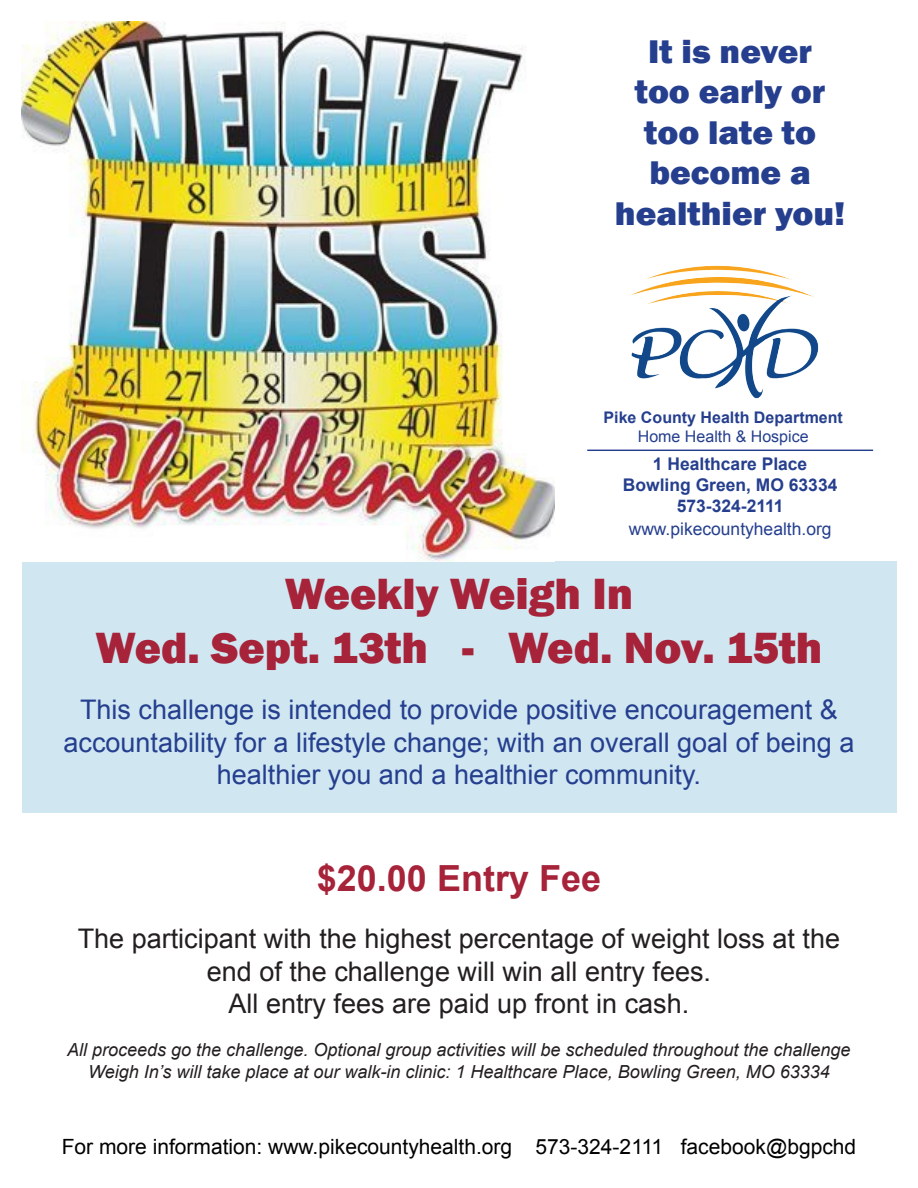
<style>
.page{position:relative;width:918px;height:1188px;background:#fff}
.page>*{position:absolute;margin:0;border:0;box-sizing:border-box;transform-origin:0 0}
.t1{font:800 45px "Franklin Gothic";color:#a62339}
.t2{font:700 36px "Arial";color:#a62339}
.t3{font:800 33.75px/40.5px "Franklin Gothic";color:#253f8e;text-align:center;scale:1.05 1}
.t4{font:27px/32.4px "Arial";color:#253f8e;text-align:center}
.t5{font:27px/32.4px "Arial";color:#231f20;text-align:center}
.t6{font:21px "Arial";color:#000}
.t7{font:italic 18px "Arial";color:#231f20}
.t8{font:700 17.4px/21px "Arial";color:#253f8e;text-align:center}
.t9{font:17.4px "Arial";color:#253f8e}
.t10{font:700 16.05px/19.2px "Arial";color:#253f8e;text-align:center}
.s1{font-weight:400}
</style>
<div class="page">
<div style="left:22px;top:561px;width:874px;height:251px;background:#d0e7f2"></div>
<img style="left:22px;top:22px;width:532px;height:539px">
<img style="left:631px;top:266px;width:187px;height:132px">
<hr style="left:587px;top:450px;width:286px;height:1px;background:#253f8e">
<p class="t3" style="left:615px;top:31px;width:221px">It is never<br>too early or too late to become a healthier you!</p>
<p class="t10" style="left:604px;top:408px;width:241px">Pike County Health Department<br><span class="s1">Home Health &amp; Hospice</span></p>
<p class="t8" style="left:623px;top:454px;width:216px">1 Healthcare Place<br>Bowling Green, MO 63334<br>573-324-2111</p>
<p class="t9" style="left:629px;top:518px;width:204px">www.pikecountyhealth.org</p>
<p class="t1" style="left:285px;top:565px;width:350px">Weekly Weigh In</p>
<p class="t1" style="left:96px;top:619px;width:728px">Wed. Sept. 13th - Wed. Nov. 15th</p>
<p class="t4" style="left:64px;top:694px;width:792px">This challenge is intended to provide positive encouragement &amp; accountability for a lifestyle change; with an overall goal of being a healthier you and a healthier community.</p>
<p class="t2" style="left:317px;top:854px;width:286px">$20.00 Entry Fee</p>
<p class="t5" style="left:78px;top:923px;width:764px">The participant with the highest percentage of weight loss at the end of the challenge will win all entry fees.</p>
<p class="t5" style="left:229px;top:988px;width:462px">All entry fees are paid up front in cash.</p>
<p class="t7" style="left:67px;top:1038px;width:785px">All proceeds go the challenge. Optional group activities will be scheduled throughout the challenge</p>
<p class="t7" style="left:88px;top:1060px;width:743px">Weigh In’s will take place at our walk-in clinic: 1 Healthcare Place, Bowling Green, MO 63334</p>
<p class="t6" style="left:62px;top:1133px;width:796px">For more information: www.pikecountyhealth.org 573-324-2111 facebook@bgpchd</p>
</div>
